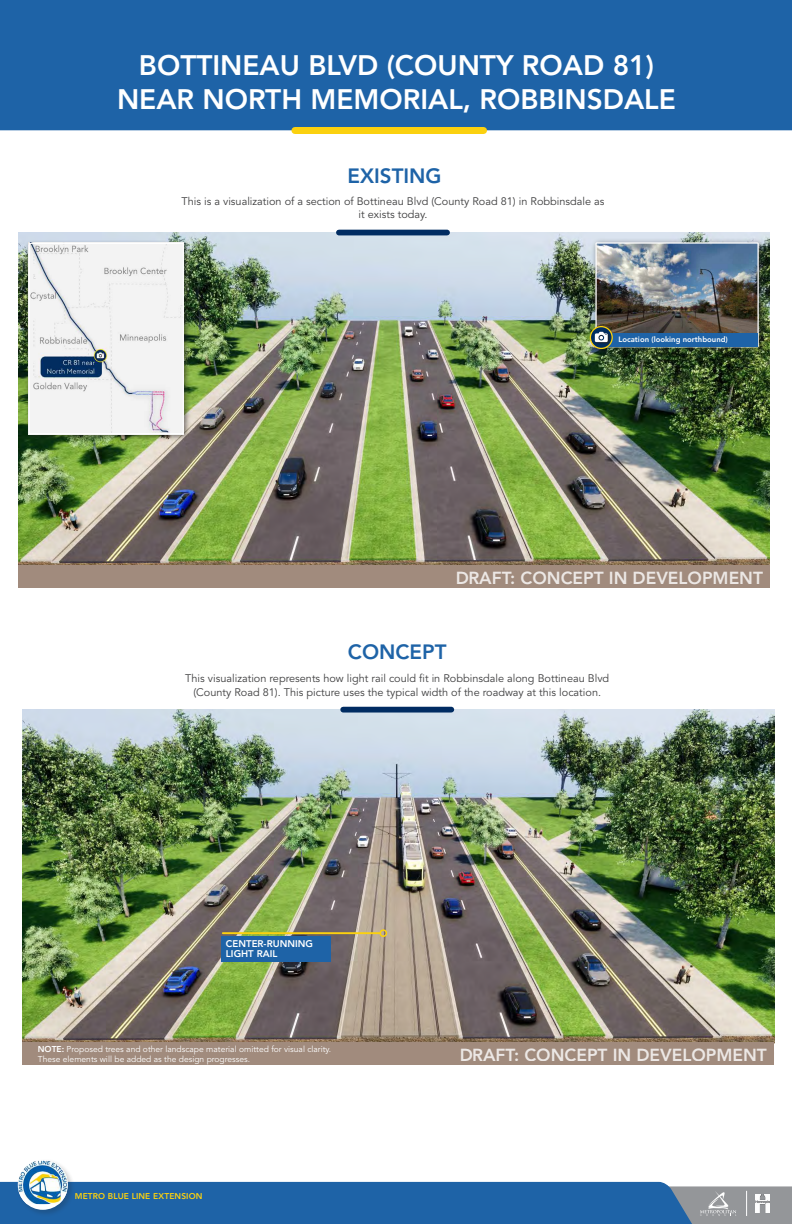
<style>
.page{position:relative;width:792px;height:1224px;background:#fff}
.page>*{position:absolute;margin:0;border:0;box-sizing:border-box;transform-origin:0 0}
.t1{font:800 28px/33.6px "Avenir LT Std";color:#fff;text-align:center}
.t2{font:800 20.55px "Avenir LT Std";color:#1e63a7}
.t3{font:800 17.35px "Avenir LT Std";color:#fff}
.t4{font:10.9px/13.5px "Avenir LT Std";color:#3e3e3f;text-align:center}
.t5{font:800 9.65px/9.7px "Avenir LT Std";color:#fff}
.t6{font:8.5px/10.5px "Avenir LT Std";color:#fff}
.t7{font:800 8.35px "Avenir LT Std";letter-spacing:.01em;color:#fbd10f}
.t8{font:800 7.7px "Avenir LT Std";color:#fff}
.s1{font-weight:800}
</style>
<div class="page">
<img style="left:22px;top:710px;width:752px;height:352px">
<div style="left:22px;top:1042px;width:751px;height:23px;background:#a18b7d"></div>
<div style="left:0;top:0;width:792px;height:130px;background:#1e63a7"></div>
<div style="left:295px;top:127px;width:189px;height:7px;background:#fbd10f"></div>
<img style="left:18px;top:233px;width:752px;height:352px">
<div style="left:591px;top:238px;width:176px;height:118px;background:#231f20;opacity:.6"></div>
<img style="left:597px;top:244px;width:160px;height:89px">
<div style="left:595px;top:242px;width:164px;height:105px;border:1px solid #fff"></div>
<div style="left:597px;top:333px;width:160px;height:13px;background:#1e63a7"></div>
<div style="left:25px;top:239px;width:166px;height:202px;background:#231f20;opacity:.6"></div>
<img style="left:31px;top:245px;width:151px;height:187px">
<div style="left:29px;top:243px;width:155px;height:191px;border:1px solid #fff"></div>
<svg style="left:590px;top:326px;width:23px;height:23px"></svg>
<div style="left:18px;top:566px;width:751px;height:22px;background:#a18b7d"></div>
<div style="left:343px;top:707px;width:108px;height:6px;background:#002c62"></div>
<div style="left:339px;top:230px;width:108px;height:5px;background:#002c62"></div>
<div style="left:222px;top:936px;width:109px;height:25px;background:#1e63a7"></div>
<hr style="left:223px;top:932px;width:157px;height:2px;background:#fbd10f">
<div style="left:379px;top:929px;width:8px;height:8px;border:2px solid #fbd10f;border-radius:50%"></div>
<div style="left:17px;top:1159px;width:58px;height:58px;background:#231f20;opacity:.2"></div>
<img style="left:19px;top:1161px;width:48px;height:21px">
<svg style="left:0;top:1182px;width:792px;height:42px;background:#346fa8"></svg>
<p class="t1" style="left:117px;top:49px;width:560px">BOTTINEAU BLVD (COUNTY ROAD 81)<br>NEAR NORTH MEMORIAL, ROBBINSDALE</p>
<p class="t2" style="left:348px;top:163px;width:96px">EXISTING</p>
<p class="t4" style="left:181px;top:195px;width:425px">This is a visualization of a section of Bottineau Blvd (County Road 81) in Robbinsdale as it exists today.</p>
<p class="t8" style="left:618px;top:335px;width:111px">Location (looking northbound)</p>
<h3 class="t3" style="left:455px;top:568px;width:309px">DRAFT: CONCEPT IN DEVELOPMENT</h3>
<p class="t2" style="left:348px;top:640px;width:100px">CONCEPT</p>
<p class="t4" style="left:185px;top:672px;width:426px">This visualization represents how light rail could ft in Robbinsdale along Bottineau Blvd (County Road 81). This picture uses the typical width of the roadway at this location.</p>
<p class="t5" style="left:226px;top:939px;width:88px">CENTER-RUNNING<br>LIGHT RAIL</p>
<p class="t6" style="left:38px;top:1044px;width:295px"><span class="s1">NOTE:</span> Proposed trees and other landscape material omitted for visual clarity.<br>These elements will be added as the design progresses.</p>
<h3 class="t3" style="left:459px;top:1044px;width:309px">DRAFT: CONCEPT IN DEVELOPMENT</h3>
<p class="t7" style="left:75px;top:1191px;width:129px">METRO BLUE LINE EXTENSION</p>
</div>
